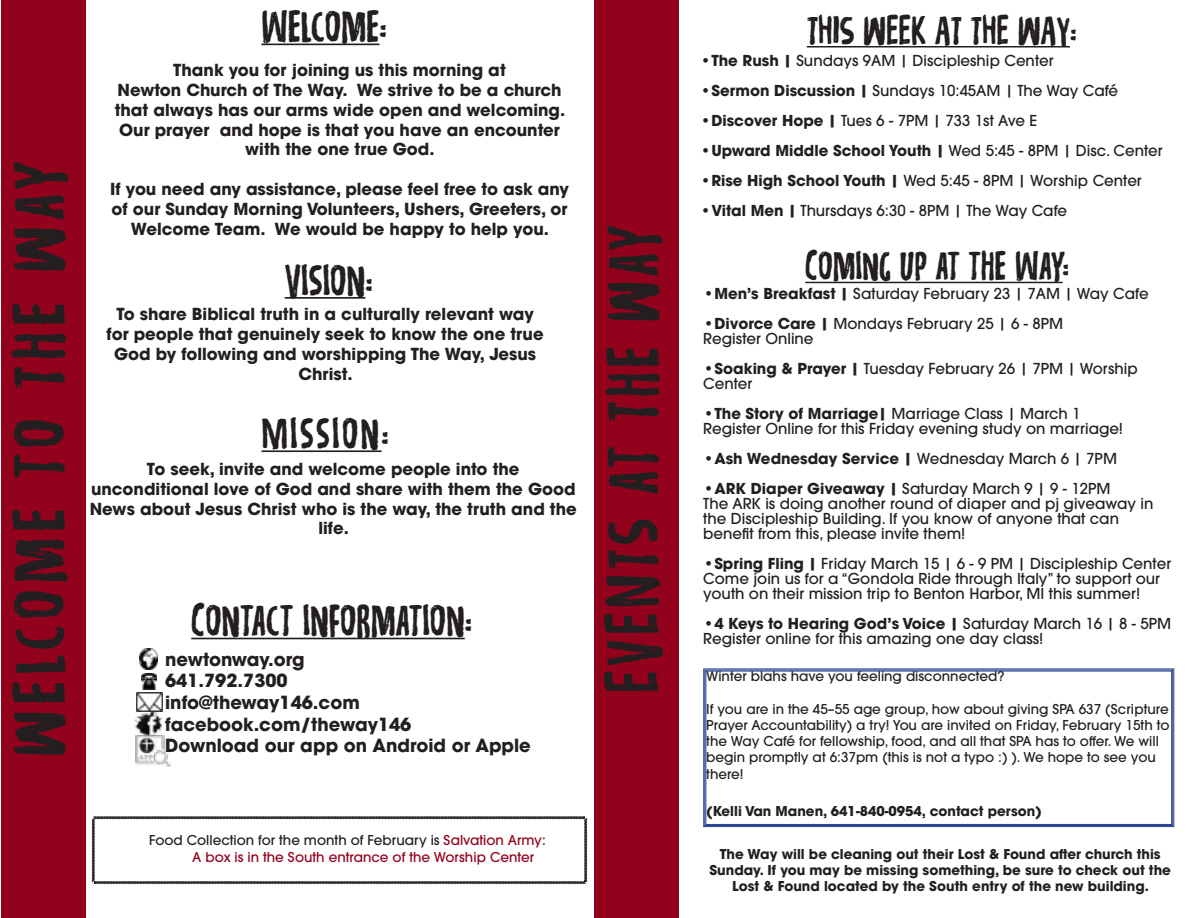
<style>
.page{position:relative;width:1188px;height:918px;background:#fff}
.page>*{position:absolute;margin:0;border:0;box-sizing:border-box;transform-origin:0 0}
.t1{font:54px "Repetition DEMO";letter-spacing:.1em;color:#231f20;scale:1.12 1}
.t2{font:54px "Repetition DEMO";letter-spacing:.08em;color:#231f20}
.t3{font:33px "Repetition DEMO";color:#231f20}
.t4{font:33px "Repetition DEMO";letter-spacing:.07em;color:#231f20}
.t5{font:30px "Repetition DEMO";color:#231f20}
.t6{font:700 18px/21.6px "ITC Avant Garde Pro";color:#231f20}
.t7{font:700 16.5px/19.8px "ITC Avant Garde Pro";color:#231f20;text-align:center}
.t8{font:500 15px/15px "ITC Avant Garde Pro";color:#231f20}
.t9{font:700 15px "ITC Avant Garde Pro";color:#231f20}
.t10{font:500 13.5px/16.2px "ITC Avant Garde Pro";color:#231f20}
.t11{font:700 13.5px/16.2px "ITC Avant Garde Pro";color:#231f20;text-align:center}
.t12{font:500 13.5px/16.2px "ITC Avant Garde Pro";color:#93021d}
.s1{font-weight:700}
.s2{font-weight:500}
.s3{color:#231f20}
</style>
<div class="page">
<div style="left:1px;top:0;width:85px;height:918px;background:#93021d"></div>
<div style="left:594px;top:0;width:85px;height:918px;background:#93021d"></div>
<hr style="left:262px;top:450px;width:120px;height:2px;background:#231f20">
<hr style="left:285px;top:297px;width:80px;height:2px;background:#231f20">
<hr style="left:261px;top:44px;width:118px;height:1px;background:#231f20">
<hr style="left:807px;top:46px;width:263px;height:2px;background:#231f20">
<hr style="left:805px;top:282px;width:258px;height:1px;background:#231f20">
<svg style="left:91px;top:816px;width:497px;height:68px"></svg>
<hr style="left:191px;top:638px;width:274px;height:1px;background:#231f20">
<img style="left:140px;top:648px;width:18px;height:21px">
<img style="left:142px;top:673px;width:14px;height:17px">
<img style="left:137px;top:693px;width:25px;height:19px">
<img style="left:135px;top:736px;width:36px;height:30px">
<img style="left:134px;top:710px;width:27px;height:27px">
<svg style="left:703px;top:668px;width:472px;height:159px"></svg>
<div style="left:705px;top:671px;width:467px;height:154px;border:1px solid #25408f"></div>
<h1 class="t1" style="left:-3px;top:757px;width:533px;rotate:-90deg">WELCOME TO THE WAY</h1>
<h2 class="t3" style="left:261px;top:1px;width:127px">WELCOME:</h2>
<h3 class="t5" style="left:807px;top:7px;width:271px">THIS WEEK AT THE WAY:</h3>
<p class="t8" style="left:700px;top:53px;width:355px"><span class="s1">•The Rush |</span> Sundays 9AM | Discipleship Center</p>
<p class="t8" style="left:700px;top:83px;width:419px"><span class="s1">•Sermon Discussion |</span> Sundays 10:45AM | The Way Café</p>
<p class="t8" style="left:700px;top:113px;width:339px"><span class="s1">•Discover Hope |</span> Tues 6 - 7PM | 733 1st Ave E</p>
<p class="t9" style="left:700px;top:140px;width:464px">•Upward Middle School Youth | <span class="s2">Wed 5:45 - 8PM | Disc. Center</span></p>
<p class="t8" style="left:700px;top:173px;width:443px"><span class="s1">•Rise High School Youth |</span> Wed 5:45 - 8PM | Worship Center</p>
<p class="t8" style="left:700px;top:203px;width:368px"><span class="s1">•Vital Men |</span> Thursdays 6:30 - 8PM | The Way Cafe</p>
<h3 class="t5" style="left:805px;top:243px;width:265px">COMING UP AT THE WAY:</h3>
<p class="t8" style="left:703px;top:286px;width:447px"><span class="s1">•Men’s Breakfast |</span> Saturday February 23 | 7AM | Way Cafe</p>
<p class="t8" style="left:703px;top:316px;width:361px"><span class="s1">•Divorce Care |</span> Mondays February 25 | 6 - 8PM<br>Register Online</p>
<p class="t8" style="left:703px;top:361px;width:436px"><span class="s1">•Soaking &amp; Prayer |</span> Tuesday February 26 | 7PM | Worship<br>Center</p>
<p class="t8" style="left:703px;top:406px;width:421px"><span class="s1">•The Story of Marriage|</span> Marriage Class | March 1<br>Register Online for this Friday evening study on marriage!</p>
<p class="t9" style="left:703px;top:448px;width:415px">•Ash Wednesday Service | <span class="s2">Wednesday March 6 | 7PM</span></p>
<p class="t8" style="left:703px;top:481px;width:452px"><span class="s1">•ARK Diaper Giveaway |</span> Saturday March 9 | 9 - 12PM<br>The ARK is doing another round of diaper and pj giveaway in the Discipleship Building. If you know of anyone that can benefit from this, please invite them!</p>
<p class="t8" style="left:703px;top:556px;width:469px"><span class="s1">•Spring Fling |</span> Friday March 15 | 6 - 9 PM | Discipleship Center<br>Come join us for a “Gondola Ride through Italy” to support our youth on their mission trip to Benton Harbor, MI this summer!</p>
<p class="t8" style="left:703px;top:616px;width:469px"><span class="s1">•4 Keys to Hearing God’s Voice |</span> Saturday March 16 | 8 - 5PM<br>Register online for this amazing one day class!</p>
<p class="t7" style="left:115px;top:60px;width:452px">Thank you for joining us this morning at<br>Newton Church of The Way. We strive to be a church that always has our arms wide open and welcoming.<br>Our prayer and hope is that you have an encounter with the one true God.</p>
<p class="t7" style="left:110px;top:179px;width:460px">If you need any assistance, please feel free to ask any of our Sunday Morning Volunteers, Ushers, Greeters, or<br>Welcome Team. We would be happy to help you.</p>
<h1 class="t2" style="left:591px;top:693px;width:470px;rotate:-90deg">EVENTS AT THE WAY</h1>
<h2 class="t3" style="left:285px;top:255px;width:90px">VISION:</h2>
<p class="t7" style="left:107px;top:304px;width:439px">To share Biblical truth in a culturally relevant way for people that genuinely seek to know the one true God by following and worshipping The Way, Jesus Christ.</p>
<h2 class="t4" style="left:262px;top:408px;width:129px">MISSION:</h2>
<p class="t7" style="left:90px;top:459px;width:489px">To seek, invite and welcome people into the unconditional love of God and share with them the Good News about Jesus Christ who is the way, the truth and the life.</p>
<h2 class="t3" style="left:191px;top:595px;width:282px">CONTACT INFORMATION:</h2>
<p class="t6" style="left:165px;top:648px;width:367px">newtonway.org<br>641.792.7300<br>info@theway146.com facebook.com/theway146<br>Download our app on Android or Apple</p>
<p class="t10" style="left:706px;top:668px;width:300px">Winter blahs have you feeling disconnected?</p>
<p class="t10" style="left:706px;top:701px;width:465px">If you are in the 45–55 age group, how about giving SPA 637 (Scripture Prayer Accountability) a try! You are invited on Friday, February 15th to the Way Café for fellowship, food, and all that SPA has to offer. We will begin promptly at 6:37pm (this is not a typo :) ). We hope to see you there!</p>
<p class="t11" style="left:706px;top:803px;width:337px">(Kelli Van Manen, 641-840-0954, contact person)</p>
<p class="t11" style="left:710px;top:845px;width:463px">The Way will be cleaning out their Lost &amp; Found after church this<br>Sunday. If you may be missing something, be sure to check out the<br>Lost &amp; Found located by the South entry of the new building.</p>
<p class="t12" style="left:192px;top:832px;width:355px;text-indent:-43px"><span class="s3">Food Collection for the month of February is</span> Salvation Army<span class="s3">:<br></span>A box is in the South entrance of the Worship Center</p>
</div>
